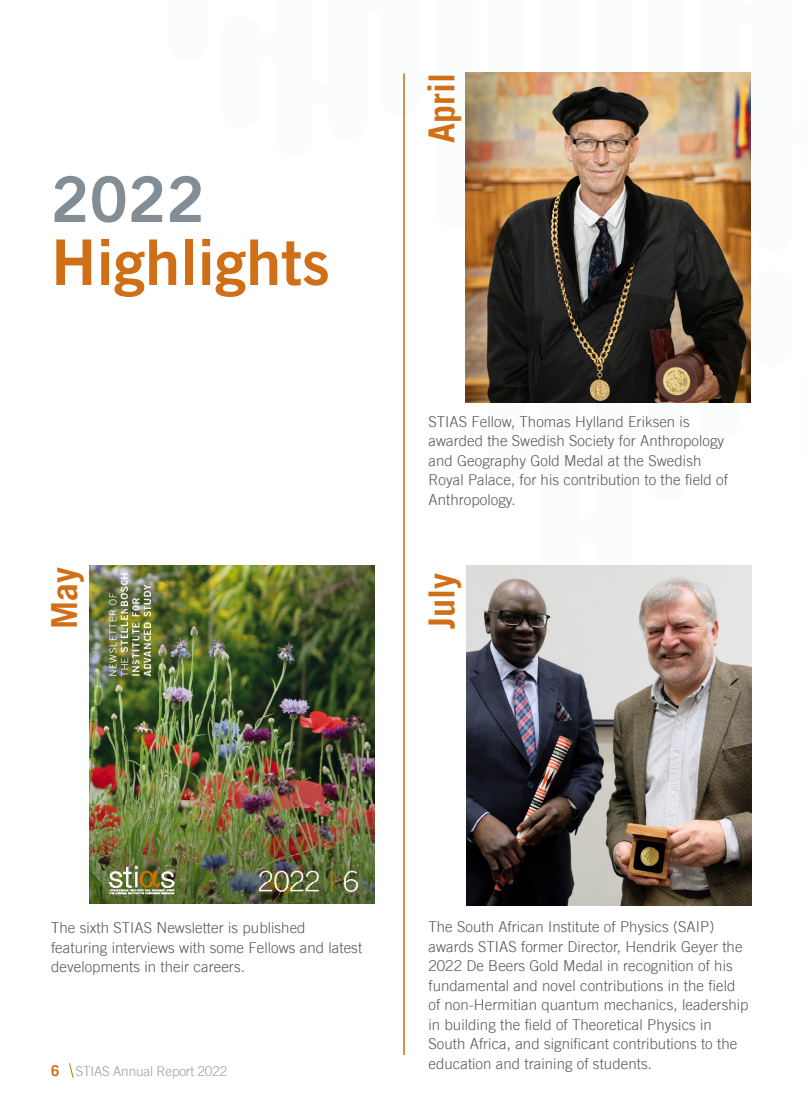
<style>
.page{position:relative;width:808px;height:1106px;background:#fff}
.page>*{position:absolute;margin:0;border:0;box-sizing:border-box;transform-origin:0 0}
.t1{font:63px "Trade Gothic LT Bold Two";color:#d06f18}
.t2{font:63px "Trade Gothic LT Bold Two";color:#828d95}
.t3{font:700 36px "Trade Gothic LT";color:#d06f18}
.t4{font:300 15px/19.5px "Trade Gothic LT";letter-spacing:.005em;color:#57585a}
.t5{font:300 13.5px "Trade Gothic LT";letter-spacing:-.01em;color:#94a0a9}
.s1{font-weight:700;font-size:15px;color:#d06f18}
</style>
<div class="page">
<svg style="left:69px;top:1063px;width:5px;height:15px"></svg>
<hr style="left:403px;top:73px;width:2px;height:981px;background:#d06f18">
<img style="left:89px;top:565px;width:285px;height:339px">
<img style="left:467px;top:565px;width:285px;height:340px">
<img style="left:466px;top:72px;width:284px;height:330px">
<p class="t2" style="left:51px;top:160px;width:155px">2022</p>
<p class="t1" style="left:51px;top:223px;width:280px">Highlights</p>
<p class="t3" style="left:42px;top:629px;width:63px;rotate:-90deg">May</p>
<p class="t3" style="left:419px;top:143px;width:72px;rotate:-90deg">April</p>
<p class="t4" style="left:428px;top:411px;width:301px">STIAS Fellow, Thomas Hylland Eriksen is awarded the Swedish Society for Anthropology and Geography Gold Medal at the Swedish Royal Palace, for his contribution to the field of Anthropology.</p>
<p class="t3" style="left:419px;top:629px;width:57px;rotate:-90deg">July</p>
<p class="t4" style="left:51px;top:917px;width:313px">The sixth STIAS Newsletter is published featuring interviews with some Fellows and latest developments in their careers.</p>
<p class="t5" style="left:51px;top:1063px;width:178px"><span class="s1">6</span> STIAS Annual Report 2022</p>
<p class="t4" style="left:428px;top:917px;width:322px">The South African Institute of Physics (SAIP) awards STIAS former Director, Hendrik Geyer the 2022 De Beers Gold Medal in recognition of his fundamental and novel contributions in the field of non-Hermitian quantum mechanics, leadership in building the field of Theoretical Physics in South Africa, and significant contributions to the education and training of students.</p>
</div>
